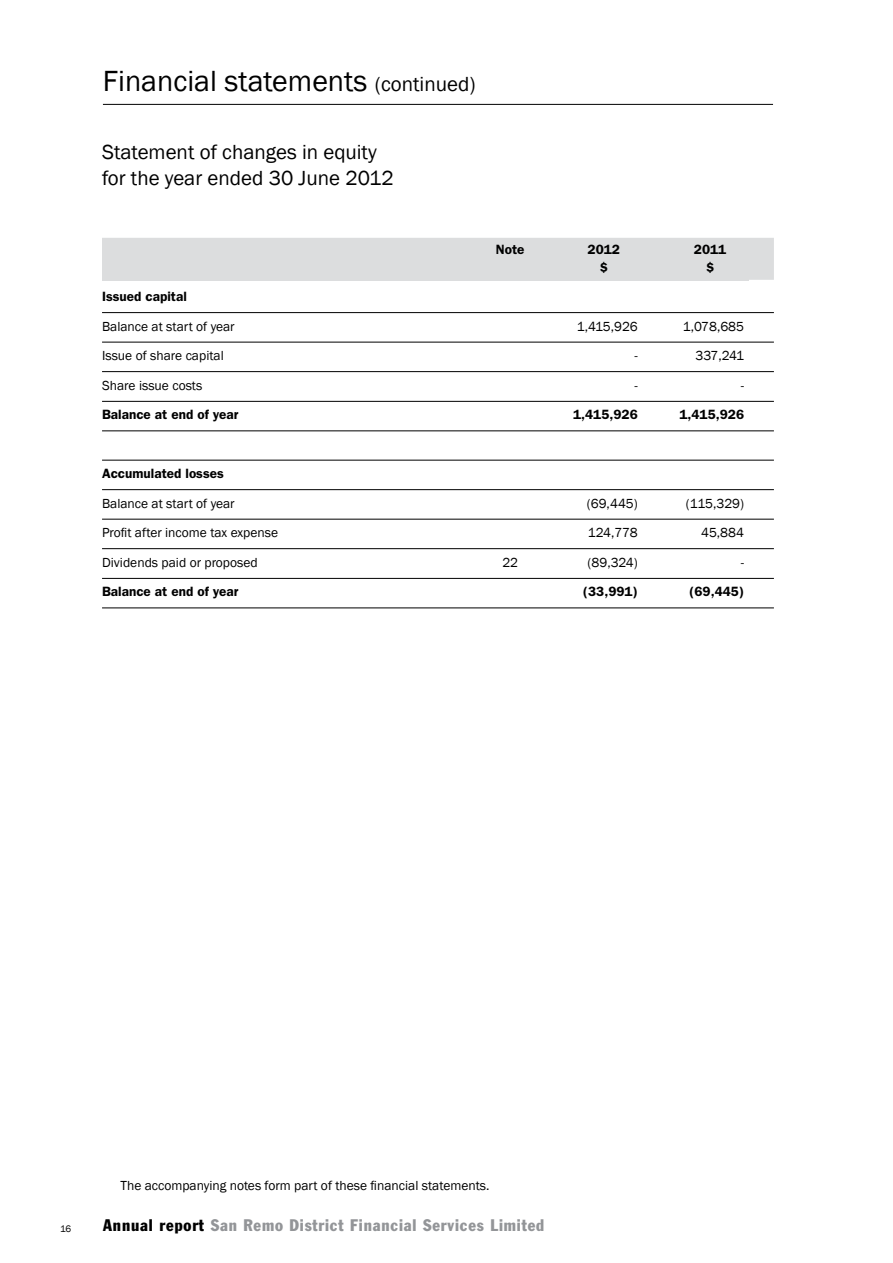
<style>
.page{position:relative;width:893px;height:1263px;background:#fff}
.page>*{position:absolute;margin:0;border:0;box-sizing:border-box;transform-origin:0 0}
.t1{font:30px "Franklin Gothic";color:#000}
.t2{font:21px/25.5px "Franklin Gothic";color:#000}
.t3{font:condensed 16.5px "Franklin Gothic";letter-spacing:.05em;color:#939598}
.t4{font:13.5px "Franklin Gothic";color:#000}
.t5{font:600 13.5px "Franklin Gothic";color:#000}
.t6{font:9.75px "Franklin Gothic";color:#000}
.s1{font-size:21px}
.s2{color:#000}
</style>
<div class="page">
<div style="left:102px;top:238px;width:646px;height:43px;background:#dcddde"></div>
<div style="left:102px;top:238px;width:672px;height:42px;background:#dcddde"></div>
<hr style="left:102px;top:312px;width:672px;height:1px;background:#000">
<hr style="left:102px;top:342px;width:672px;height:1px;background:#000">
<hr style="left:102px;top:371px;width:672px;height:1px;background:#000">
<hr style="left:102px;top:401px;width:672px;height:1px;background:#000">
<hr style="left:102px;top:430px;width:672px;height:1px;background:#000">
<hr style="left:102px;top:460px;width:672px;height:1px;background:#000">
<hr style="left:102px;top:489px;width:672px;height:1px;background:#000">
<hr style="left:102px;top:519px;width:672px;height:1px;background:#000">
<hr style="left:102px;top:548px;width:672px;height:1px;background:#000">
<hr style="left:102px;top:578px;width:672px;height:1px;background:#000">
<hr style="left:102px;top:607px;width:672px;height:1px;background:#000">
<hr style="left:103px;top:104px;width:670px;height:1px;background:#000">
<h1 class="t1" style="left:103px;top:63px;width:374px">Financial statements <span class="s1">(continued)</span></h1>
<h2 class="t2" style="left:102px;top:140px;width:293px">Statement of changes in equity for the year ended 30 June 2012</h2>
<p class="t5" style="left:496px;top:241px;width:30px">Note</p>
<p class="t5" style="left:588px;top:241px;width:34px">2012</p>
<p class="t5" style="left:694px;top:241px;width:34px">2011</p>
<p class="t5" style="left:600px;top:259px;width:10px">$</p>
<p class="t5" style="left:706px;top:259px;width:10px">$</p>
<p class="t5" style="left:102px;top:289px;width:86px">Issued capital</p>
<p class="t4" style="left:102px;top:318px;width:134px">Balance at start of year</p>
<p class="t4" style="left:577px;top:318px;width:62px">1,415,926</p>
<p class="t4" style="left:683px;top:318px;width:63px">1,078,685</p>
<p class="t4" style="left:102px;top:347px;width:123px">Issue of share capital</p>
<p class="t4" style="left:634px;top:347px;width:5px">-</p>
<p class="t4" style="left:695px;top:347px;width:50px">337,241</p>
<p class="t4" style="left:102px;top:377px;width:102px">Share issue costs</p>
<p class="t4" style="left:634px;top:377px;width:5px">-</p>
<p class="t4" style="left:741px;top:377px;width:5px">-</p>
<p class="t5" style="left:102px;top:407px;width:138px">Balance at end of year</p>
<p class="t5" style="left:573px;top:407px;width:66px">1,415,926</p>
<p class="t5" style="left:679px;top:407px;width:66px">1,415,926</p>
<p class="t5" style="left:102px;top:466px;width:123px">Accumulated losses</p>
<p class="t4" style="left:102px;top:495px;width:134px">Balance at start of year</p>
<p class="t4" style="left:587px;top:495px;width:52px">(69,445)</p>
<p class="t4" style="left:686px;top:495px;width:60px">(115,329)</p>
<p class="t4" style="left:102px;top:524px;width:178px">Profit after income tax expense</p>
<p class="t4" style="left:588px;top:524px;width:51px">124,778</p>
<p class="t4" style="left:701px;top:524px;width:45px">45,884</p>
<p class="t4" style="left:102px;top:554px;width:157px">Dividends paid or proposed</p>
<p class="t4" style="left:502px;top:554px;width:17px">22</p>
<p class="t4" style="left:588px;top:554px;width:52px">(89,324)</p>
<p class="t4" style="left:741px;top:554px;width:5px">-</p>
<p class="t5" style="left:102px;top:584px;width:138px">Balance at end of year</p>
<p class="t5" style="left:583px;top:584px;width:56px">(33,991)</p>
<p class="t5" style="left:689px;top:584px;width:56px">(69,445)</p>
<p class="t4" style="left:121px;top:1177px;width:370px">The accompanying notes form part of these financial statements.</p>
<p class="t6" style="left:60px;top:1223px;width:13px">16</p>
<p class="t3" style="left:103px;top:1215px;width:443px"><span class="s2">Annual report</span> San Remo District Financial Services Limited</p>
</div>
